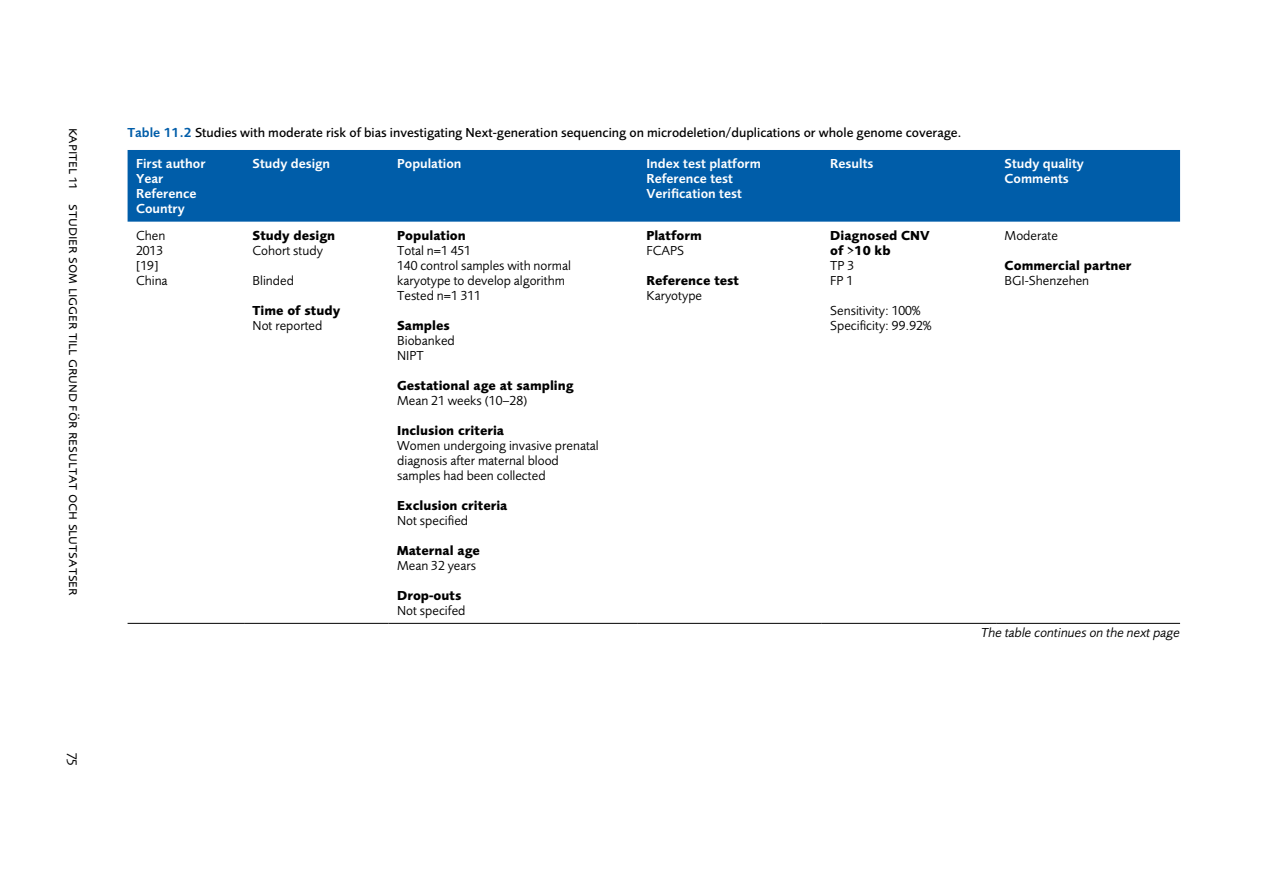
<style>
.page{position:relative;width:1263px;height:893px;background:#fff}
.page>*{position:absolute;margin:0;border:0;box-sizing:border-box;transform-origin:0 0}
.t1{font:15px "Foundry Sans Expert";color:#000}
.Tabelltext{font:13.5px/15px "Foundry Sans";color:#000}
.Tabellrubrik_1{font:700 13.5px/15px "Foundry Sans";color:#000}
.Objekttitel_liggande{font:500 13.5px "Foundry Sans";color:#000}
.Tabellhuvudrubrik{font:600 13.5px "Foundry Sans";color:#fff}
.Tabellen_fortsätter{font:italic 13.5px "Foundry Sans";color:#000}
.s1{font-weight:600;color:#005da9}
</style>
<div class="page">
<div style="left:128px;top:150px;width:1052px;height:72px;background:#005da9"></div>
<hr style="left:128px;top:623px;width:116px;height:1px;background:#000">
<hr style="left:244px;top:623px;width:145px;height:1px;background:#000">
<hr style="left:389px;top:623px;width:249px;height:1px;background:#000">
<hr style="left:638px;top:623px;width:184px;height:1px;background:#000">
<hr style="left:822px;top:623px;width:174px;height:1px;background:#000">
<hr style="left:996px;top:623px;width:184px;height:1px;background:#000">
<p class="t1" style="left:83px;top:128px;width:469px;rotate:90deg">kapitel 11 studier som ligger till grund för resultat och slutsatser</p>
<p class="t1" style="left:83px;top:753px;width:14px;rotate:90deg">75</p>
<p class="Objekttitel_liggande" style="left:128px;top:125px;width:836px"><span class="s1">Table 11.2</span> Studies with moderate risk of bias investigating Next-generation sequencing on microdeletion/duplications or whole genome coverage.</p>
<p class="Tabellhuvudrubrik" style="left:136px;top:156px;width:71px">First author</p>
<p class="Tabellhuvudrubrik" style="left:136px;top:171px;width:29px">Year</p>
<p class="Tabellhuvudrubrik" style="left:136px;top:186px;width:62px">Reference</p>
<p class="Tabellhuvudrubrik" style="left:136px;top:201px;width:50px">Country</p>
<p class="Tabellhuvudrubrik" style="left:253px;top:156px;width:79px">Study design</p>
<p class="Tabellhuvudrubrik" style="left:397px;top:156px;width:66px">Population</p>
<p class="Tabellhuvudrubrik" style="left:646px;top:156px;width:116px">Index test platform</p>
<p class="Tabellhuvudrubrik" style="left:646px;top:171px;width:88px">Reference test</p>
<p class="Tabellhuvudrubrik" style="left:646px;top:186px;width:97px">Verification test</p>
<p class="Tabellhuvudrubrik" style="left:830px;top:156px;width:45px">Results</p>
<p class="Tabellhuvudrubrik" style="left:1005px;top:156px;width:81px">Study quality</p>
<p class="Tabellhuvudrubrik" style="left:1005px;top:171px;width:66px">Comments</p>
<p class="Tabelltext" style="left:136px;top:228px;width:33px">Chen<br>2013 [19]<br>China</p>
<p class="Tabellrubrik_1" style="left:253px;top:228px;width:84px">Study design</p>
<p class="Tabelltext" style="left:253px;top:243px;width:72px">Cohort study</p>
<p class="Tabelltext" style="left:253px;top:273px;width:43px">Blinded</p>
<p class="Tabellrubrik_1" style="left:253px;top:303px;width:89px">Time of study</p>
<p class="Tabelltext" style="left:253px;top:318px;width:71px">Not reported</p>
<p class="Tabellrubrik_1" style="left:397px;top:228px;width:70px">Population</p>
<p class="Tabelltext" style="left:397px;top:243px;width:175px">Total n=1 451<br>140 control samples with normal karyotype to develop algorithm<br>Tested n=1 311</p>
<p class="Tabellrubrik_1" style="left:397px;top:318px;width:54px">Samples</p>
<p class="Tabelltext" style="left:397px;top:333px;width:59px">Biobanked<br>NIPT</p>
<p class="Tabellrubrik_1" style="left:397px;top:378px;width:178px">Gestational age at sampling</p>
<p class="Tabelltext" style="left:397px;top:393px;width:132px">Mean 21 weeks (10–28)</p>
<p class="Tabellrubrik_1" style="left:397px;top:423px;width:108px">Inclusion criteria</p>
<p class="Tabelltext" style="left:397px;top:438px;width:203px">Women undergoing invasive prenatal diagnosis after maternal blood samples had been collected</p>
<p class="Tabellrubrik_1" style="left:397px;top:498px;width:112px">Exclusion criteria</p>
<p class="Tabelltext" style="left:397px;top:513px;width:73px">Not specified</p>
<p class="Tabellrubrik_1" style="left:397px;top:543px;width:84px">Maternal age</p>
<p class="Tabelltext" style="left:397px;top:558px;width:80px">Mean 32 years</p>
<p class="Tabellrubrik_1" style="left:397px;top:588px;width:66px">Drop-outs</p>
<p class="Tabelltext" style="left:397px;top:603px;width:70px">Not specifed</p>
<p class="Tabellrubrik_1" style="left:646px;top:228px;width:57px">Platform</p>
<p class="Tabelltext" style="left:646px;top:243px;width:39px">FCAPS</p>
<p class="Tabellrubrik_1" style="left:646px;top:273px;width:94px">Reference test</p>
<p class="Tabelltext" style="left:646px;top:288px;width:57px">Karyotype</p>
<p class="Tabellrubrik_1" style="left:830px;top:228px;width:101px">Diagnosed CNV of &gt;10 kb</p>
<p class="Tabelltext" style="left:830px;top:258px;width:25px">TP 3<br>FP 1</p>
<p class="Tabelltext" style="left:830px;top:303px;width:103px">Sensitivity: 100%<br>Specificity: 99.92%</p>
<p class="Tabelltext" style="left:1005px;top:228px;width:55px">Moderate</p>
<p class="Tabellrubrik_1" style="left:1005px;top:258px;width:128px">Commercial partner</p>
<p class="Tabelltext" style="left:1005px;top:273px;width:86px">BGI-Shenzehen</p>
<p class="Tabellen_fortsätter" style="left:981px;top:625px;width:200px">The table continues on the next page</p>
</div>
